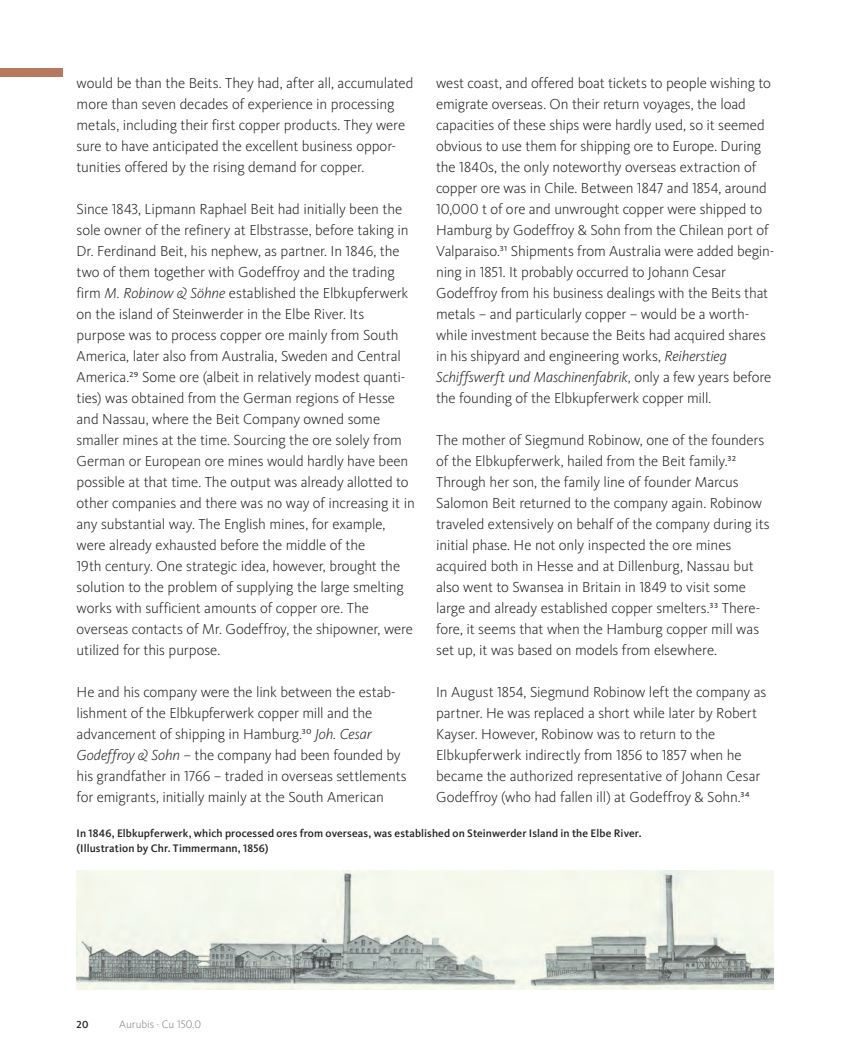
<style>
.page{position:relative;width:851px;height:1063px;background:#fff}
.page>*{position:absolute;margin:0;border:0;box-sizing:border-box;transform-origin:0 0}
.t1{font:300 15px/21px "Kievit Pro";letter-spacing:-.01em;color:#231f20}
.t2{font:500 11.25px/15px "Kievit Pro";letter-spacing:.01em;color:#231f20}
.t3{font:300 11.25px "Kievit Pro";color:#808285}
.t4{font:500 10.5px "Kievit Pro";color:#231f20}
.s1{font-style:italic}
</style>
<div class="page">
<div style="left:0;top:68px;width:63px;height:9px;background:#b8785b"></div>
<img style="left:77px;top:871px;width:696px;height:119px">
<p class="t1" style="left:77px;top:72px;width:338px">would be than the Beits. They had, after all, accumulated more than seven decades of experience in processing metals, including their first copper products. They were sure to have anticipated the excellent business oppor&shy;tunities offered by the rising demand for copper.</p>
<p class="t1" style="left:77px;top:198px;width:340px">Since 1843, Lipmann Raphael Beit had initially been the sole owner of the refinery at Elbstrasse, before taking in Dr. Ferdinand Beit, his nephew, as partner. In 1846, the two of them together with Godeffroy and the trading firm <span class="s1">M. Robinow &amp; Söhne</span> established the Elbkupferwerk on the island of Steinwerder in the Elbe River. Its purpose was to process copper ore mainly from South America, later also from Australia, Sweden and Central America.29 Some ore (albeit in relatively modest quanti&shy;ties) was obtained from the German regions of Hesse and Nassau, where the Beit Company owned some smaller mines at the time. Sourcing the ore solely from German or European ore mines would hardly have been possible at that time. The output was already allotted to other companies and there was no way of increasing it in any substantial way. The English mines, for example, were already exhausted before the middle of the<br>19th century. One strategic idea, however, brought the solution to the problem of supplying the large smelting works with sufficient amounts of copper ore. The overseas contacts of Mr. Godeffroy, the shipowner, were utilized for this purpose.</p>
<p class="t1" style="left:77px;top:681px;width:331px">He and his company were the link between the estab&shy;lishment of the Elbkupferwerk copper mill and the advancement of shipping in Hamburg.30 <span class="s1">Joh. Cesar Godeffroy &amp; Sohn</span> – the company had been founded by his grandfather in 1766 – traded in overseas settlements for emigrants, initially mainly at the South American</p>
<p class="t1" style="left:436px;top:72px;width:340px">west coast, and offered boat tickets to people wishing to emigrate overseas. On their return voyages, the load capacities of these ships were hardly used, so it seemed obvious to use them for shipping ore to Europe. During the 1840s, the only noteworthy overseas extraction of copper ore was in Chile. Between 1847 and 1854, around 10,000 t of ore and unwrought copper were shipped to Hamburg by Godeffroy &amp; Sohn from the Chilean port of Valparaiso.31 Shipments from Australia were added begin&shy;ning in 1851. It probably occurred to Johann Cesar Godeffroy from his business dealings with the Beits that metals – and particularly copper – would be a worth&shy;while investment because the Beits had acquired shares in his shipyard and engineering works, <span class="s1">Reiherstieg Schiffswerft und Maschinenfabrik</span>, only a few years before the founding of the Elbkupferwerk copper mill.</p>
<p class="t1" style="left:436px;top:429px;width:335px">The mother of Siegmund Robinow, one of the founders of the Elbkupferwerk, hailed from the Beit family.32<br>Through her son, the family line of founder Marcus Salomon Beit returned to the company again. Robinow traveled extensively on behalf of the company during its initial phase. He not only inspected the ore mines acquired both in Hesse and at Dillenburg, Nassau but also went to Swansea in Britain in 1849 to visit some large and already established copper smelters.33 There&shy;fore, it seems that when the Hamburg copper mill was set up, it was based on models from elsewhere.</p>
<p class="t1" style="left:436px;top:681px;width:332px">In August 1854, Siegmund Robinow left the company as partner. He was replaced a short while later by Robert Kayser. However, Robinow was to return to the Elbkupferwerk indirectly from 1856 to 1857 when he became the authorized representative of Johann Cesar Godeffroy (who had fallen ill) at Godeffroy &amp; Sohn.34</p>
<p class="t2" style="left:77px;top:825px;width:566px">In 1846, Elbkupferwerk, which processed ores from overseas, was established on Steinwerder Island in the Elbe River. (Illustration by Chr. Timmermann, 1856)</p>
<p class="t4" style="left:77px;top:1018px;width:13px">20</p>
<p class="t3" style="left:119px;top:1017px;width:83px">Aurubis · Cu 150.0</p>
</div>
